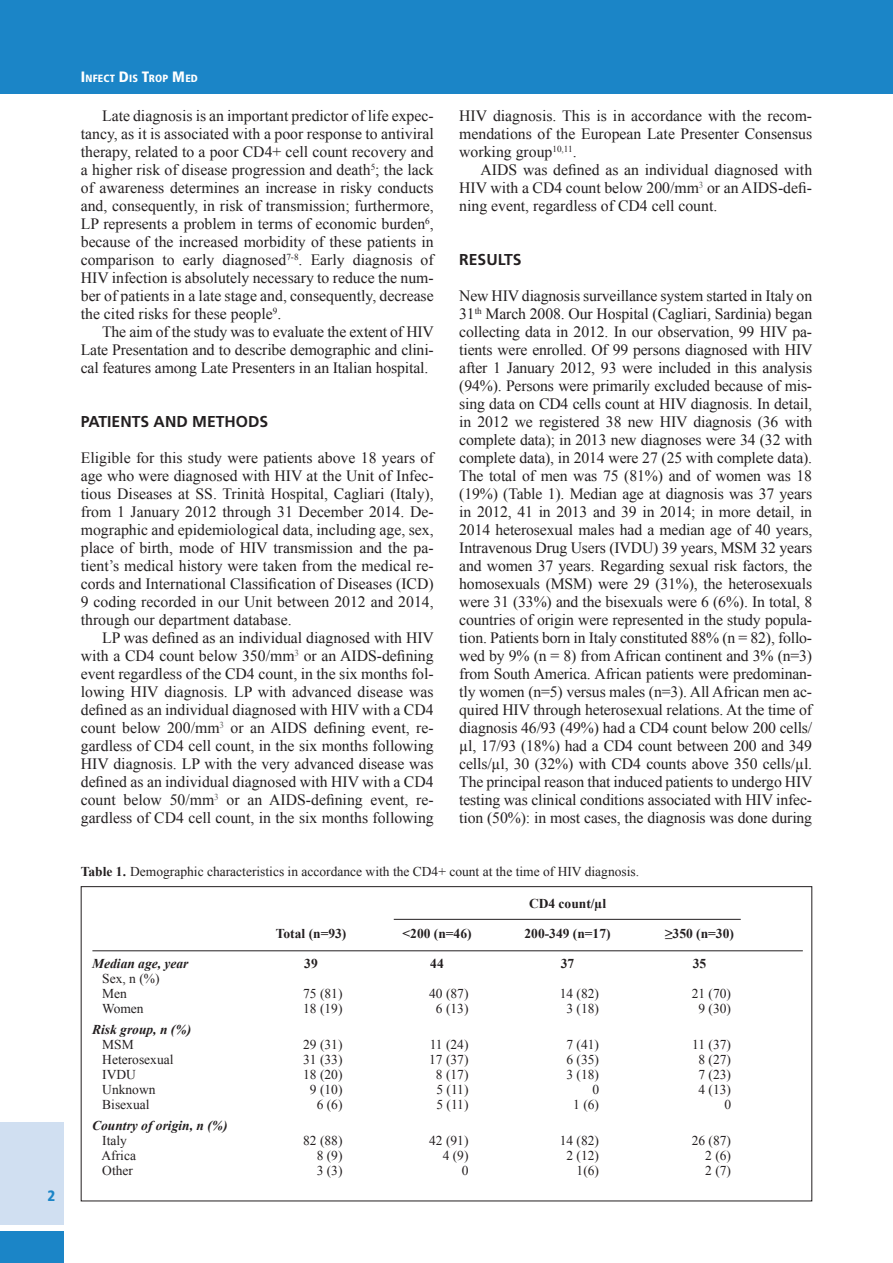
<style>
.page{position:relative;width:893px;height:1263px;background:#fff}
.page>*{position:absolute;margin:0;border:0;box-sizing:border-box;transform-origin:0 0}
.t1{font:15.75px/18px "Times New Roman";color:#231f20;text-align:justify}
.Titolo_1{font:700 15.75px "Frutiger";color:#231f20}
.t2{font:900 condensed 15px "Frutiger";color:#1b85c7}
.t3{font:13.5px "Times New Roman";color:#231f20}
.t4{font:700 13.5px "Times New Roman";color:#231f20}
.t5{font:italic 700 13.5px "Times New Roman";color:#231f20}
.t6{font:900 condensed 10.5px "Frutiger";letter-spacing:.015em;color:#fff}
.s1{font-size:15px}
.s2{font-weight:700}
</style>
<div class="page">
<div style="left:0;top:0;width:893px;height:94px;background:#1b85c7"></div>
<div style="left:0;top:1123px;width:64px;height:102px;background:#d0dff1"></div>
<div style="left:0;top:1231px;width:64px;height:32px;background:#1b85c7"></div>
<hr style="left:92px;top:950px;width:711px;height:1px;background:#231f20">
<hr style="left:394px;top:919px;width:347px;height:1px;background:#231f20">
<p class="t2" style="left:47px;top:1187px;width:9px">2</p>
<p class="t6" style="left:81px;top:72px;width:118px"><span class="s1">I</span>NFECT <span class="s1">D</span>IS <span class="s1">T</span>ROP <span class="s1">M</span>ED</p>
<p class="t1" style="left:81px;top:107px;width:354px;text-indent:21px">Late diagnosis is an important predictor of life expec&shy;tancy, as it is associated with a poor response to antiviral therapy, related to a poor CD4+ cell count recovery and a higher risk of disease progression and death<sup>5</sup>; the lack of awareness determines an increase in risky conducts and, consequently, in risk of transmission; furthermore, LP represents a problem in terms of economic burden<sup>6</sup>, because of the increased morbidity of these patients in comparison to early diagnosed<sup>7-8</sup>. Early diagnosis of HIV infection is absolutely necessary to reduce the num&shy;ber of patients in a late stage and, consequently, decrease the cited risks for these people<sup>9</sup>.</p>
<p class="t1" style="left:81px;top:323px;width:355px;text-indent:21px">The aim of the study was to evaluate the extent of HIV Late Presentation and to describe demographic and clini&shy;cal features among Late Presenters in an Italian hospital.</p>
<p class="Titolo_1" style="left:81px;top:412px;width:189px">PATIENTS AND METHODS</p>
<p class="t1" style="left:81px;top:449px;width:354px">Eligible for this study were patients above 18 years of age who were diagnosed with HIV at the Unit of Infec&shy;tious Diseases at SS. Trinità Hospital, Cagliari (Italy), from 1 January 2012 through 31 December 2014. De&shy;mographic and epidemiological data, including age, sex, place of birth, mode of HIV transmission and the pa&shy;tient’s medical history were taken from the medical re&shy;cords and International Classification of Diseases (ICD)<br>9 coding recorded in our Unit between 2012 and 2014, through our department database.</p>
<p class="t1" style="left:81px;top:629px;width:355px;text-indent:21px">LP was defined as an individual diagnosed with HIV with a CD4 count below 350/mm<sup>3</sup> or an AIDS-defining event regardless of the CD4 count, in the six months fol&shy;lowing HIV diagnosis. LP with advanced disease was defined as an individual diagnosed with HIV with a CD4 count below 200/mm<sup>3</sup> or an AIDS defining event, re&shy;gardless of CD4 cell count, in the six months following HIV diagnosis. LP with the very advanced disease was defined as an individual diagnosed with HIV with a CD4 count below 50/mm<sup>3</sup> or an AIDS-defining event, re&shy;gardless of CD4 cell count, in the six months following</p>
<p class="t1" style="left:459px;top:107px;width:354px">HIV diagnosis. This is in accordance with the recom&shy;mendations of the European Late Presenter Consensus working group<sup>10,11</sup>.</p>
<p class="t1" style="left:459px;top:161px;width:354px;text-indent:21px">AIDS was defined as an individual diagnosed with HIV with a CD4 count below 200/mm<sup>3</sup> or an AIDS-defi&shy;ning event, regardless of CD4 cell count.</p>
<p class="Titolo_1" style="left:459px;top:250px;width:64px">RESULTS</p>
<p class="t1" style="left:459px;top:287px;width:355px">New HIV diagnosis surveillance system started in Italy on 31<sup>th</sup> March 2008. Our Hospital (Cagliari, Sardinia) began collecting data in 2012. In our observation, 99 HIV pa&shy;tients were enrolled. Of 99 persons diagnosed with HIV after 1 January 2012, 93 were included in this analysis (94%). Persons were primarily excluded because of mis&shy;sing data on CD4 cells count at HIV diagnosis. In detail, in 2012 we registered 38 new HIV diagnosis (36 with complete data); in 2013 new diagnoses were 34 (32 with complete data), in 2014 were 27 (25 with complete data).<br>The total of men was 75 (81%) and of women was 18 (19%) (Table 1). Median age at diagnosis was 37 years in 2012, 41 in 2013 and 39 in 2014; in more detail, in 2014 heterosexual males had a median age of 40 years, Intravenous Drug Users (IVDU) 39 years, MSM 32 years and women 37 years. Regarding sexual risk factors, the homosexuals (MSM) were 29 (31%), the heterosexuals were 31 (33%) and the bisexuals were 6 (6%). In total, 8 countries of origin were represented in the study popula&shy;tion. Patients born in Italy constituted 88% (n = 82), follo&shy;wed by 9% (n = 8) from African continent and 3% (n=3) from South America. African patients were predominan&shy;tly women (n=5) versus males (n=3). All African men ac&shy;quired HIV through heterosexual relations. At the time of diagnosis 46/93 (49%) had a CD4 count below 200 cells/ µl, 17/93 (18%) had a CD4 count between 200 and 349 cells/µl, 30 (32%) with CD4 counts above 350 cells/µl.<br>The principal reason that induced patients to undergo HIV testing was clinical conditions associated with HIV infec&shy;tion (50%): in most cases, the diagnosis was done during</p>
<p class="t3" style="left:81px;top:862px;width:560px"><span class="s2">Table 1.</span> Demographic characteristics in accordance with the CD4+ count at the time of HIV diagnosis.</p>
<p class="t4" style="left:529px;top:894px;width:79px">CD4 count/µl</p>
<p class="t4" style="left:276px;top:924px;width:72px">Total (n=93)</p>
<p class="t4" style="left:403px;top:924px;width:71px">&lt;200 (n=46)</p>
<p class="t4" style="left:525px;top:924px;width:88px">200-349 (n=17)</p>
<p class="t4" style="left:665px;top:924px;width:70px">≥350 (n=30)</p>
<p class="t5" style="left:92px;top:954px;width:98px">Median age, year</p>
<p class="t4" style="left:304px;top:954px;width:15px">39</p>
<p class="t4" style="left:430px;top:954px;width:15px">44</p>
<p class="t4" style="left:561px;top:954px;width:15px">37</p>
<p class="t4" style="left:693px;top:954px;width:15px">35</p>
<p class="t3" style="left:102px;top:970px;width:59px">Sex, n (%)</p>
<p class="t3" style="left:102px;top:985px;width:26px">Men</p>
<p class="t3" style="left:303px;top:985px;width:41px">75 (81)</p>
<p class="t3" style="left:429px;top:985px;width:41px">40 (87)</p>
<p class="t3" style="left:560px;top:985px;width:41px">14 (82)</p>
<p class="t3" style="left:692px;top:985px;width:41px">21 (70)</p>
<p class="t3" style="left:102px;top:1000px;width:43px">Women</p>
<p class="t3" style="left:303px;top:1000px;width:41px">18 (19)</p>
<p class="t3" style="left:436px;top:1000px;width:34px">6 (13)</p>
<p class="t3" style="left:566px;top:1000px;width:34px">3 (18)</p>
<p class="t3" style="left:698px;top:1000px;width:34px">9 (30)</p>
<p class="t5" style="left:92px;top:1020px;width:101px">Risk group, n (%)</p>
<p class="t3" style="left:102px;top:1036px;width:33px">MSM</p>
<p class="t3" style="left:303px;top:1036px;width:41px">29 (31)</p>
<p class="t3" style="left:430px;top:1036px;width:40px">11 (24)</p>
<p class="t3" style="left:566px;top:1036px;width:34px">7 (41)</p>
<p class="t3" style="left:692px;top:1036px;width:40px">11 (37)</p>
<p class="t3" style="left:102px;top:1051px;width:73px">Heterosexual</p>
<p class="t3" style="left:303px;top:1051px;width:41px">31 (33)</p>
<p class="t3" style="left:429px;top:1051px;width:41px">17 (37)</p>
<p class="t3" style="left:566px;top:1051px;width:34px">6 (35)</p>
<p class="t3" style="left:698px;top:1051px;width:34px">8 (27)</p>
<p class="t3" style="left:102px;top:1066px;width:35px">IVDU</p>
<p class="t3" style="left:303px;top:1066px;width:41px">18 (20)</p>
<p class="t3" style="left:436px;top:1066px;width:34px">8 (17)</p>
<p class="t3" style="left:566px;top:1066px;width:34px">3 (18)</p>
<p class="t3" style="left:698px;top:1066px;width:34px">7 (23)</p>
<p class="t3" style="left:102px;top:1081px;width:55px">Unknown</p>
<p class="t3" style="left:310px;top:1081px;width:34px">9 (10)</p>
<p class="t3" style="left:436px;top:1081px;width:34px">5 (11)</p>
<p class="t3" style="left:592px;top:1081px;width:8px">0</p>
<p class="t3" style="left:698px;top:1081px;width:34px">4 (13)</p>
<p class="t3" style="left:102px;top:1096px;width:49px">Bisexual</p>
<p class="t3" style="left:317px;top:1096px;width:27px">6 (6)</p>
<p class="t3" style="left:436px;top:1096px;width:34px">5 (11)</p>
<p class="t3" style="left:573px;top:1096px;width:27px">1 (6)</p>
<p class="t3" style="left:724px;top:1096px;width:8px">0</p>
<p class="t5" style="left:92px;top:1116px;width:137px">Country of origin, n (%)</p>
<p class="t3" style="left:102px;top:1132px;width:26px">Italy</p>
<p class="t3" style="left:303px;top:1132px;width:41px">82 (88)</p>
<p class="t3" style="left:429px;top:1132px;width:41px">42 (91)</p>
<p class="t3" style="left:560px;top:1132px;width:41px">14 (82)</p>
<p class="t3" style="left:692px;top:1132px;width:41px">26 (87)</p>
<p class="t3" style="left:102px;top:1147px;width:36px">Africa</p>
<p class="t3" style="left:317px;top:1147px;width:27px">8 (9)</p>
<p class="t3" style="left:443px;top:1147px;width:27px">4 (9)</p>
<p class="t3" style="left:566px;top:1147px;width:34px">2 (12)</p>
<p class="t3" style="left:705px;top:1147px;width:27px">2 (6)</p>
<p class="t3" style="left:102px;top:1162px;width:32px">Other</p>
<p class="t3" style="left:317px;top:1162px;width:27px">3 (3)</p>
<p class="t3" style="left:462px;top:1162px;width:8px">0</p>
<p class="t3" style="left:577px;top:1162px;width:24px">1(6)</p>
<p class="t3" style="left:705px;top:1162px;width:27px">2 (7)</p>
</div>
